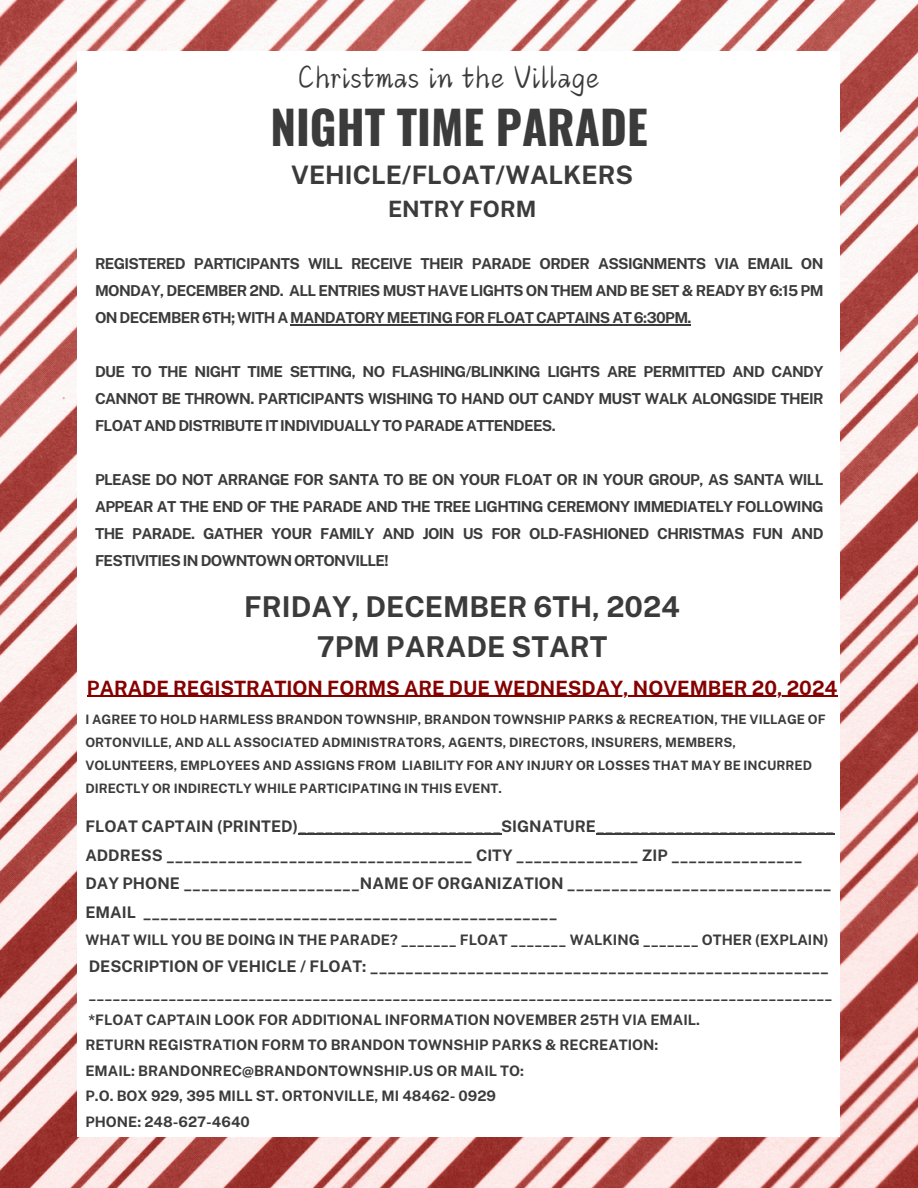
<style>
.page{position:relative;width:918px;height:1188px;background:#fff}
.page>*{position:absolute;margin:0;border:0;box-sizing:border-box;transform-origin:0 0}
.t1{font:700 45.9px "Oswald";color:#3b3b3b}
.t2{font:34.05px "Canva Tickler";color:#3b3b3b}
.t3{font:700 28.8px/39.3px "Public Sans";color:#3b3b3b;text-align:center}
.t4{font:700 25.5px "Public Sans";color:#3b3b3b}
.t5{font:700 22.5px "Public Sans";color:#3b3b3b}
.t6{font:700 19.8px "Public Sans";color:#860000}
.t7{font:700 15.9px/28.5px "Public Sans";color:#3b3b3b}
.t8{font:700 15.15px/27px "Public Sans";letter-spacing:-.04em;color:#3b3b3b;text-align:justify}
.t9{font:700 14.4px/25.5px "Public Sans";color:#3b3b3b}
.t10{font:700 12.9px/23.2px "Public Sans";color:#3b3b3b}
</style>
<div class="page">
<img style="left:0;top:0;width:918px;height:1188px">
<div style="left:78px;top:51px;width:762px;height:1086px;background:#fff"></div>
<hr style="left:290px;top:324px;width:401px;height:1px;background:#3b3b3b">
<hr style="left:298px;top:833px;width:203px;height:2px;background:#3b3b3b">
<hr style="left:596px;top:833px;width:238px;height:2px;background:#3b3b3b">
<hr style="left:87px;top:696px;width:751px;height:1px;background:#860000">
<h6 class="t2" style="left:298px;top:59px;width:304px">Christmas in the Village</h6>
<h6 class="t1" style="left:270px;top:91px;width:379px">NIGHT TIME PARADE</h6>
<h5 class="t4" style="left:291px;top:160px;width:343px">VEHICLE/FLOAT/WALKERS</h5>
<h5 class="t5" style="left:388px;top:195px;width:150px">ENTRY FORM</h5>
<h1 class="t8" style="left:95px;top:250px;width:730px">REGISTERED PARTICIPANTS WILL RECEIVE THEIR PARADE ORDER ASSIGNMENTS VIA EMAIL ON MONDAY, DECEMBER 2ND. ALL ENTRIES MUST HAVE LIGHTS ON THEM AND BE SET &amp; READY BY 6:15 PM ON DECEMBER 6TH; WITH A MANDATORY MEETING FOR FLOAT CAPTAINS AT 6:30PM.</h1>
<h4 class="t8" style="left:95px;top:358px;width:730px">DUE TO THE NIGHT TIME SETTING, NO FLASHING/BLINKING LIGHTS ARE PERMITTED AND CANDY CANNOT BE THROWN. PARTICIPANTS WISHING TO HAND OUT CANDY MUST WALK ALONGSIDE THEIR FLOAT AND DISTRIBUTE IT INDIVIDUALLY TO PARADE ATTENDEES.</h4>
<h6 class="t8" style="left:95px;top:466px;width:730px">PLEASE DO NOT ARRANGE FOR SANTA TO BE ON YOUR FLOAT OR IN YOUR GROUP, AS SANTA WILL APPEAR AT THE END OF THE PARADE AND THE TREE LIGHTING CEREMONY IMMEDIATELY FOLLOWING THE PARADE. GATHER YOUR FAMILY AND JOIN US FOR OLD-FASHIONED CHRISTMAS FUN AND FESTIVITIES IN DOWNTOWN ORTONVILLE!</h6>
<h2 class="t3" style="left:244px;top:587px;width:437px">FRIDAY, DECEMBER 6TH, 2024<br>7PM PARADE START</h2>
<h3 class="t6" style="left:87px;top:676px;width:752px">PARADE REGISTRATION FORMS ARE DUE WEDNESDAY, NOVEMBER 20, 2024</h3>
<p class="t10" style="left:85px;top:707px;width:742px">I AGREE TO HOLD HARMLESS BRANDON TOWNSHIP, BRANDON TOWNSHIP PARKS &amp; RECREATION, THE VILLAGE OF ORTONVILLE, AND ALL ASSOCIATED ADMINISTRATORS, AGENTS, DIRECTORS, INSURERS, MEMBERS, VOLUNTEERS, EMPLOYEES AND ASSIGNS FROM LIABILITY FOR ANY INJURY OR LOSSES THAT MAY BE INCURRED DIRECTLY OR INDIRECTLY WHILE PARTICIPATING IN THIS EVENT.</p>
<p class="t7" style="left:85px;top:812px;width:751px">FLOAT CAPTAIN (PRINTED)_______________________SIGNATURE___________________________ ADDRESS ___________________________________ CITY ______________ ZIP _______________ DAY PHONE ____________________NAME OF ORGANIZATION ______________________________ EMAIL _______________________________________________</p>
<p class="t9" style="left:85px;top:927px;width:745px">WHAT WILL YOU BE DOING IN THE PARADE? _______ FLOAT _______ WALKING _______ OTHER (EXPLAIN)</p>
<p class="t7" style="left:89px;top:952px;width:742px">DESCRIPTION OF VEHICLE / FLOAT: ____________________________________________________</p>
<p class="t9" style="left:85px;top:981px;width:749px">_____________________________________________________________________________________________ *FLOAT CAPTAIN LOOK FOR ADDITIONAL INFORMATION NOVEMBER 25TH VIA EMAIL.<br>RETURN REGISTRATION FORM TO BRANDON TOWNSHIP PARKS &amp; RECREATION:<br>EMAIL: BRANDONREC@BRANDONTOWNSHIP.US OR MAIL TO:<br>P.O. BOX 929, 395 MILL ST. ORTONVILLE, MI 48462- 0929<br>PHONE: 248-627-4640</p>
</div>
